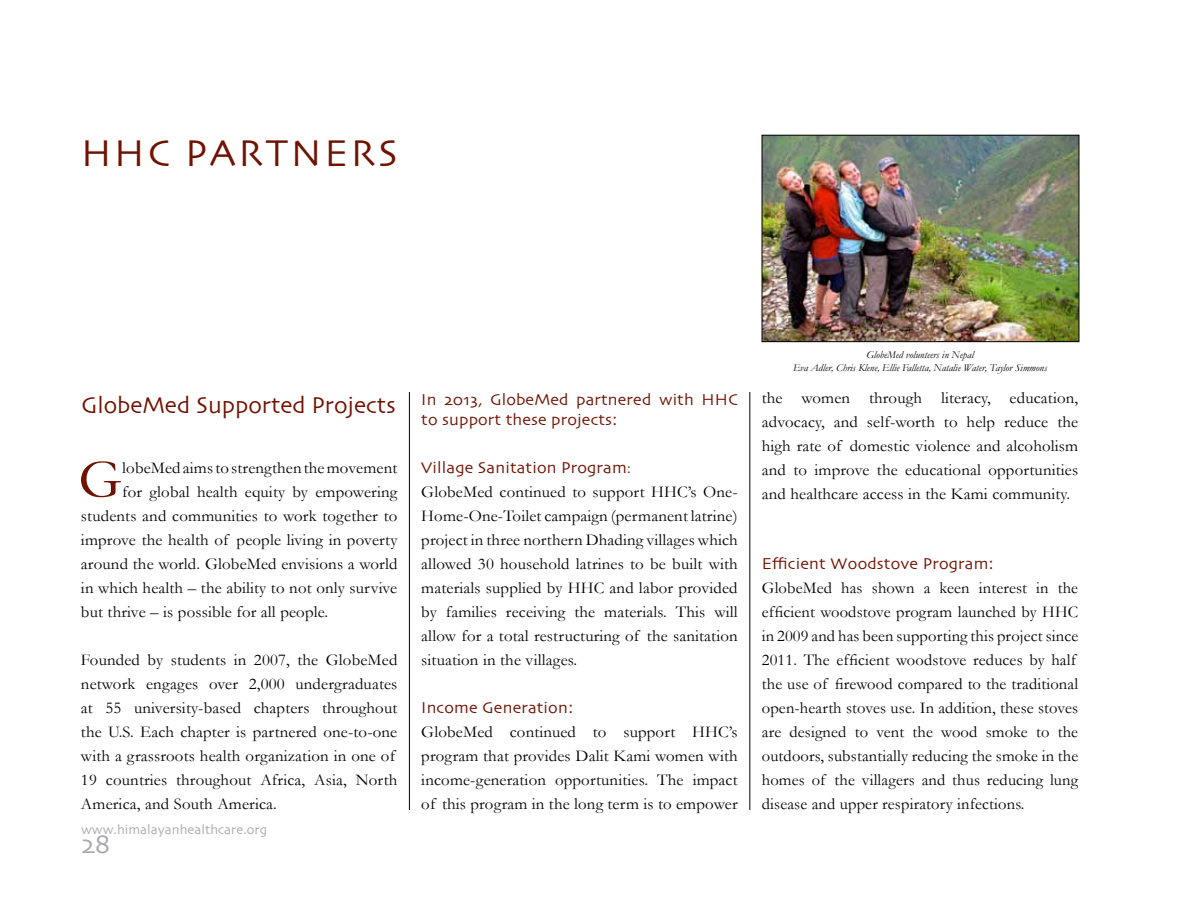
<style>
.page{position:relative;width:1188px;height:918px;background:#fff}
.page>*{position:absolute;margin:0;border:0;box-sizing:border-box;transform-origin:0 0}
.t1{font:55.05px "Garamond";color:#6f1200}
.t2{font:39px "Skia";letter-spacing:.07em;color:#6f1200}
.t3{font:27px "Skia";color:#a7a9ac}
.t4{font:24px "Skia";color:#6f1200}
.t5{font:16.5px/24px "Garamond";letter-spacing:.01em;color:#000;text-align:justify}
.t6{font:16.5px/19.5px "Skia";letter-spacing:.01em;color:#6f1200}
.t7{font:13.5px "Skia";color:#a7a9ac}
.t8{font:italic 10.5px/13.5px "Garamond";color:#000;text-align:center}
.s1{font-family:"Garamond"}
</style>
<div class="page">
<hr style="left:409px;top:392px;width:1px;height:418px;background:#000">
<hr style="left:750px;top:392px;width:1px;height:418px;background:#000">
<img style="left:764px;top:137px;width:313px;height:203px">
<div style="left:762px;top:135px;width:317px;height:207px;border:1px solid #000"></div>
<h2 class="t2" style="left:81px;top:130px;width:318px">HHC PARTNERS</h2>
<h3 class="t4" style="left:81px;top:390px;width:316px">GlobeMed Supported Projects</h3>
<h1 class="t1" style="left:78px;top:446px;width:45px">G</h1>
<p class="t5" style="left:122px;top:455px;width:277px">lobeMed aims to strengthen the movement</p>
<p class="t5" style="left:122px;top:479px;width:277px">for global health equity by empowering</p>
<p class="t5" style="left:81px;top:503px;width:318px">students and communities to work together to</p>
<p class="t5" style="left:81px;top:527px;width:318px">improve the health of people living in poverty</p>
<p class="t5" style="left:81px;top:551px;width:318px">around the world. GlobeMed envisions a world</p>
<p class="t5" style="left:81px;top:575px;width:318px">in which health – the ability to not only survive</p>
<p class="t5" style="left:81px;top:599px;width:249px">but thrive – is possible for all people.</p>
<p class="t5" style="left:81px;top:647px;width:318px;text-align:left">Founded by students in 2007, the GlobeMed network engages over 2,000 undergraduates at 55 university-based chapters throughout the U.S. Each chapter is partnered one-to-one with a grassroots health organization in one of 19 countries throughout Africa, Asia, North America, and South America.</p>
<p class="t7" style="left:81px;top:822px;width:188px">www.himalayanhealthcare.org</p>
<h3 class="t3" style="left:81px;top:828px;width:31px">28</h3>
<p class="t6" style="left:421px;top:391px;width:318px">In 2013, GlobeMed partnered with HHC to support these projects:</p>
<p class="t6" style="left:421px;top:458px;width:211px">Village Sanitation Program<span class="s1">:</span></p>
<p class="t5" style="left:421px;top:479px;width:318px">GlobeMed continued to support HHC’s One-Home-One-Toilet campaign (permanent latrine) project in three northern Dhading villages which allowed 30 household latrines to be built with materials supplied by HHC and labor provided by families receiving the materials. This will allow for a total restructuring of the sanitation situation in the villages.</p>
<p class="t6" style="left:421px;top:699px;width:154px">Income Generation:</p>
<p class="t5" style="left:421px;top:719px;width:318px">GlobeMed continued to support HHC’s program that provides Dalit Kami women with income-generation opportunities. The impact of this program in the long term is to empower</p>
<p class="t8" style="left:793px;top:348px;width:256px">GlobeMed volunteers in Nepal<br>Eva Adler, Chris Klene, Ellie Falletta, Natalie Water, Taylor Simmons</p>
<p class="t5" style="left:762px;top:385px;width:318px">the women through literacy, education, advocacy, and self-worth to help reduce the high rate of domestic violence and alcoholism and to improve the educational opportunities and healthcare access in the Kami community.</p>
<p class="t6" style="left:762px;top:555px;width:234px">Efficient Woodstove Program:</p>
<p class="t5" style="left:762px;top:576px;width:318px;text-align:left">GlobeMed has shown a keen interest in the efficient woodstove program launched by HHC in 2009 and has been supporting this project since 2011. The efficient woodstove reduces by half the use of firewood compared to the traditional open-hearth stoves use. In addition, these stoves are designed to vent the wood smoke to the outdoors, substantially reducing the smoke in the homes of the villagers and thus reducing lung disease and upper respiratory infections.</p>
</div>
